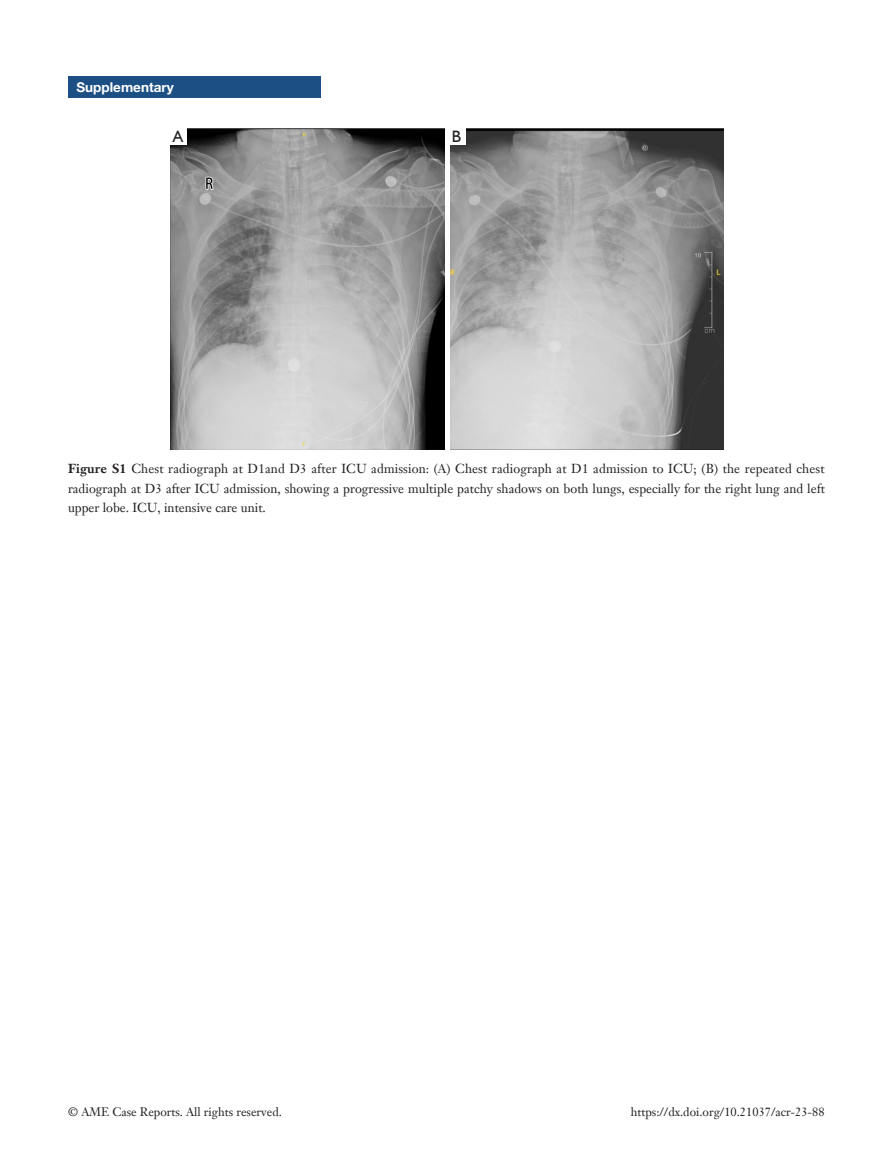
<style>
.page{position:relative;width:893px;height:1170px;background:#fff}
.page>*{position:absolute;margin:0;border:0;box-sizing:border-box;transform-origin:0 0}
.t1{font:16.5px "Humanist 521 BT";color:#231f20}
.t2{font:700 13.5px "Helvetica Neue LT Pro";color:#fff}
.t3{font:12.75px/19.5px "Janson Text LT";color:#231f20;text-align:justify}
.t4{font:12px "Janson Text LT";color:#231f20}
.s1{font-weight:700}
</style>
<div class="page">
<div style="left:68px;top:77px;width:252px;height:21px;background:#1c5085"></div>
<img style="left:171px;top:129px;width:552px;height:320px">
<hr style="left:445px;top:128px;width:4px;height:321px;background:#fff">
<div style="left:170px;top:128px;width:17px;height:17px;background:#fff"></div>
<div style="left:448px;top:128px;width:17px;height:17px;background:#fff"></div>
<p class="t2" style="left:77px;top:79px;width:99px">Supplementary</p>
<p class="t1" style="left:173px;top:126px;width:12px">A</p>
<p class="t1" style="left:452px;top:126px;width:11px">B</p>
<p class="t3" style="left:68px;top:459px;width:758px"><span class="s1">Figure S1</span> Chest radiograph at D1and D3 after ICU admission: (A) Chest radiograph at D1 admission to ICU; (B) the repeated chest radiograph at D3 after ICU admission, showing a progressive multiple patchy shadows on both lungs, especially for the right lung and left upper lobe. ICU, intensive care unit.</p>
<p class="t4" style="left:68px;top:1104px;width:215px">© AME Case Reports. All rights reserved.</p>
<p class="t4" style="left:631px;top:1104px;width:195px">https://dx.doi.org/10.21037/acr-23-88</p>
</div>
